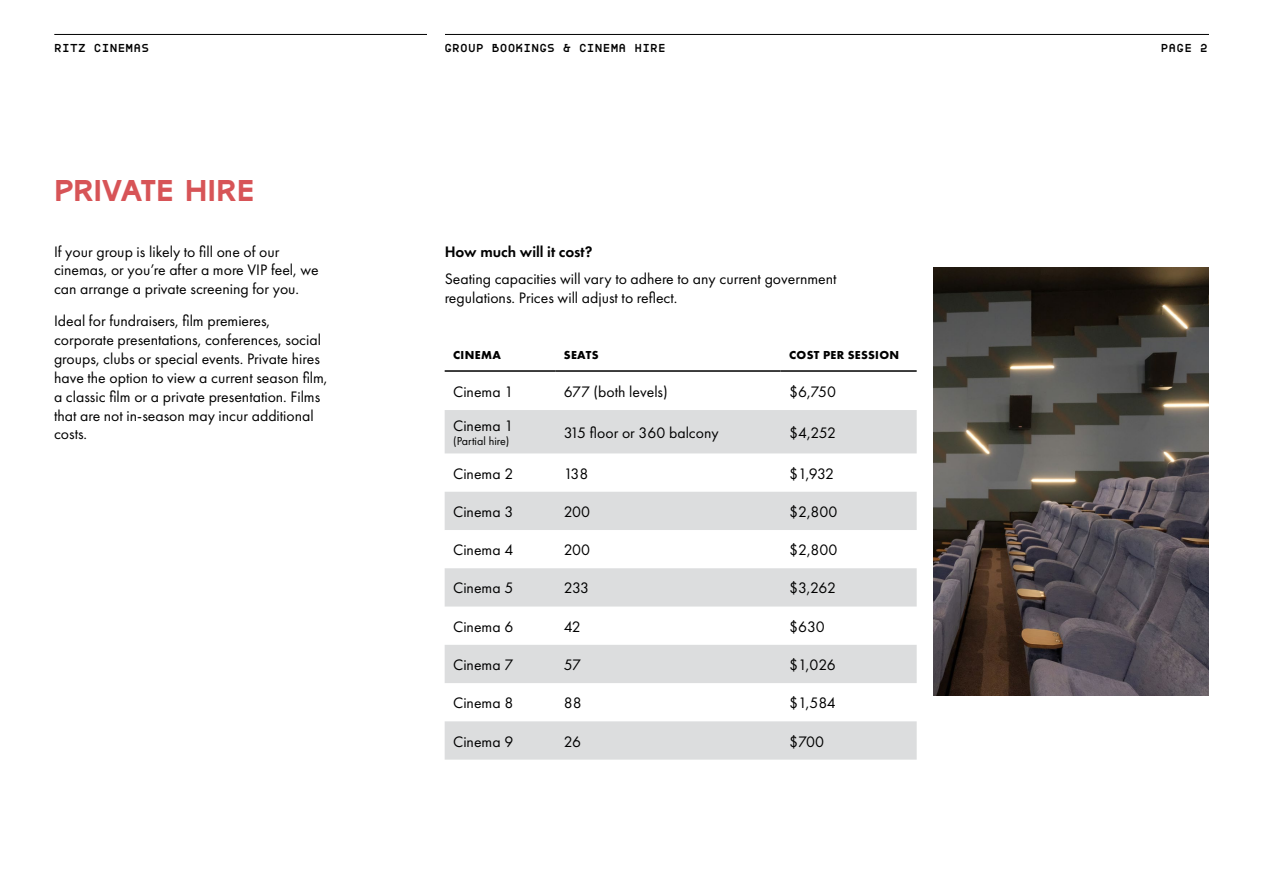
<style>
.page{position:relative;width:1263px;height:893px;background:#fff}
.page>*{position:absolute;margin:0;border:0;box-sizing:border-box;transform-origin:0 0}
.t1{font:30px "RITZURA";letter-spacing:-.02em;color:#d75457}
.t2{font:15.75px/18.9px "Futura PT";color:#000}
.t3{font:600 15.75px "Futura PT";color:#000}
.t4{font:700 12px "Boulder Mono";letter-spacing:.02em;color:#000}
.t5{font:700 12px "Futura PT";letter-spacing:.03em;color:#000}
.t6{font:12px "Futura PT";color:#000}
</style>
<div class="page">
<hr style="left:54px;top:34px;width:1155px;height:1px;background:#000">
<div style="left:427px;top:27px;width:18px;height:29px;background:#fff"></div>
<svg style="left:445px;top:410px;width:472px;height:350px;fill:#dcddde"></svg>
<hr style="left:555px;top:370px;width:226px;height:2px;background:#000">
<hr style="left:445px;top:370px;width:110px;height:2px;background:#000">
<hr style="left:781px;top:370px;width:136px;height:2px;background:#000">
<img style="left:933px;top:268px;width:276px;height:427px">
<p class="t4" style="left:54px;top:40px;width:96px">RITZ CINEMAS</p>
<p class="t4" style="left:444px;top:40px;width:223px">GROUP BOOKINGS &amp; CINEMA HIRE</p>
<p class="t4" style="left:1161px;top:40px;width:49px">PAGE 2</p>
<h1 class="t1" style="left:54px;top:172px;width:203px">PRIVATE HIRE</h1>
<p class="t2" style="left:54px;top:242px;width:266px">If your group is likely to fill one of our cinemas, or you’re after a more VIP feel, we can arrange a private screening for you.</p>
<p class="t2" style="left:54px;top:311px;width:275px">Ideal for fundraisers, film premieres, corporate presentations, conferences, social groups, clubs or special events. Private hires have the option to view a current season film, a classic film or a private presentation. Films that are not in-season may incur additional costs.</p>
<p class="t3" style="left:445px;top:241px;width:149px">How much will it cost?</p>
<p class="t2" style="left:445px;top:269px;width:393px">Seating capacities will vary to adhere to any current government regulations. Prices will adjust to reflect.</p>
<p class="t5" style="left:453px;top:347px;width:49px">CINEMA</p>
<p class="t5" style="left:564px;top:347px;width:36px">SEATS</p>
<p class="t5" style="left:789px;top:347px;width:112px">COST PER SESSION</p>
<p class="t2" style="left:453px;top:382px;width:62px">Cinema 1</p>
<p class="t2" style="left:564px;top:382px;width:106px">677 (both levels)</p>
<p class="t2" style="left:789px;top:382px;width:48px">$6,750</p>
<p class="t2" style="left:453px;top:416px;width:62px">Cinema 1</p>
<p class="t6" style="left:453px;top:434px;width:58px">(Partial hire)</p>
<p class="t2" style="left:564px;top:423px;width:156px">315 floor or 360 balcony</p>
<p class="t2" style="left:789px;top:423px;width:48px">$4,252</p>
<p class="t2" style="left:453px;top:464px;width:62px">Cinema 2</p>
<p class="t2" style="left:564px;top:464px;width:26px">138</p>
<p class="t2" style="left:789px;top:464px;width:47px">$1,932</p>
<p class="t2" style="left:453px;top:502px;width:62px">Cinema 3</p>
<p class="t2" style="left:564px;top:502px;width:28px">200</p>
<p class="t2" style="left:789px;top:502px;width:50px">$2,800</p>
<p class="t2" style="left:453px;top:540px;width:62px">Cinema 4</p>
<p class="t2" style="left:564px;top:540px;width:28px">200</p>
<p class="t2" style="left:789px;top:540px;width:50px">$2,800</p>
<p class="t2" style="left:453px;top:579px;width:62px">Cinema 5</p>
<p class="t2" style="left:564px;top:579px;width:27px">233</p>
<p class="t2" style="left:789px;top:579px;width:48px">$3,262</p>
<p class="t2" style="left:453px;top:617px;width:62px">Cinema 6</p>
<p class="t2" style="left:564px;top:617px;width:19px">42</p>
<p class="t2" style="left:789px;top:617px;width:37px">$630</p>
<p class="t2" style="left:453px;top:655px;width:62px">Cinema 7</p>
<p class="t2" style="left:564px;top:655px;width:19px">57</p>
<p class="t2" style="left:789px;top:655px;width:48px">$1,026</p>
<p class="t2" style="left:453px;top:693px;width:62px">Cinema 8</p>
<p class="t2" style="left:564px;top:693px;width:19px">88</p>
<p class="t2" style="left:789px;top:693px;width:48px">$1,584</p>
<p class="t2" style="left:453px;top:732px;width:62px">Cinema 9</p>
<p class="t2" style="left:564px;top:732px;width:19px">26</p>
<p class="t2" style="left:789px;top:732px;width:36px">$700</p>
</div>
